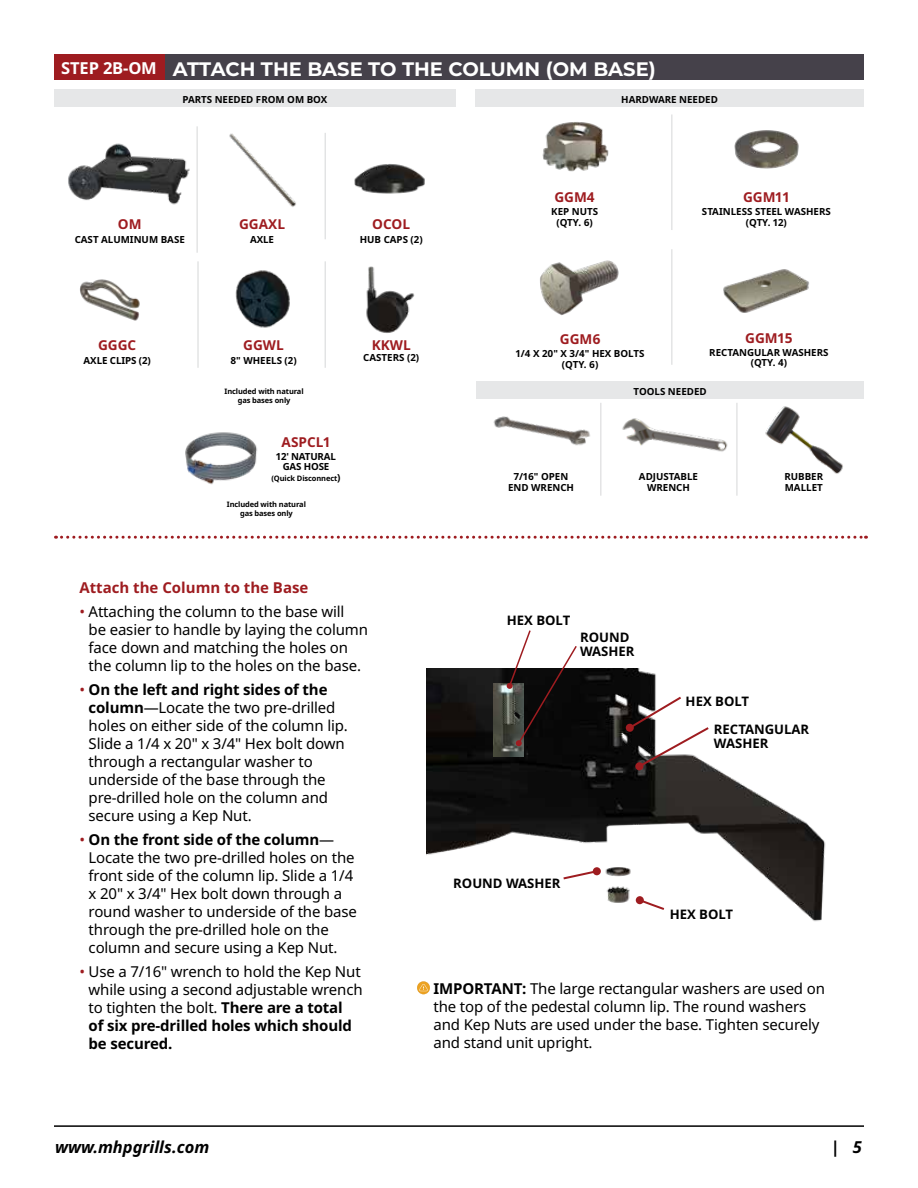
<style>
.page{position:relative;width:918px;height:1188px;background:#fff}
.page>*{position:absolute;margin:0;border:0;box-sizing:border-box;transform-origin:0 0}
.t1{font:700 19.5px "Montserrat";color:#fff}
.t2{font:italic 700 16.5px "Noto Sans";color:#000}
.t3{font:15px/18px "Noto Sans";letter-spacing:-.01em;color:#000}
.t4{font:700 15px "Noto Sans";color:#9e1c20}
.t5{font:700 13.65px "Noto Sans";color:#9e1c20}
.t6{font:700 13.05px/14.1px "Noto Sans";color:#000}
.t7{font:700 9.75px/10.5px "Noto Sans";color:#000;text-align:center}
.t8{font:700 7.5px/9px "Noto Sans";letter-spacing:-.015em;color:#000;text-align:center}
.s1{font-family:"Noto Sans";font-size:16.5px}
.s2{font-size:9.75px}
.s3{color:#9e1c20}
.s4{font-weight:700}
</style>
<div class="page">
<hr style="left:54px;top:1125px;width:810px;height:2px;background:#000">
<svg style="left:56px;top:536px;width:811px;height:3px"></svg>
<div style="left:54px;top:90px;width:402px;height:17px;background:#e6e7e8"></div>
<img style="left:229px;top:133px;width:67px;height:74px">
<img style="left:80px;top:279px;width:60px;height:42px">
<img style="left:235px;top:270px;width:55px;height:58px">
<img style="left:354px;top:164px;width:71px;height:30px">
<hr style="left:197px;top:126px;width:1px;height:127px;background:#d6d7d8">
<hr style="left:198px;top:261px;width:1px;height:107px;background:#d6d7d8">
<hr style="left:325px;top:261px;width:1px;height:107px;background:#d6d7d8">
<hr style="left:325px;top:133px;width:1px;height:106px;background:#d6d7d8">
<div style="left:54px;top:54px;width:810px;height:26px;background:#45414a"></div>
<div style="left:54px;top:54px;width:110px;height:26px;background:#9e1c20"></div>
<img style="left:366px;top:266px;width:49px;height:67px">
<div style="left:475px;top:90px;width:389px;height:17px;background:#e6e7e8"></div>
<hr style="left:671px;top:114px;width:1px;height:116px;background:#d6d7d8">
<hr style="left:671px;top:249px;width:1px;height:116px;background:#d6d7d8">
<img style="left:542px;top:122px;width:67px;height:50px">
<img style="left:540px;top:260px;width:79px;height:56px">
<img style="left:734px;top:130px;width:65px;height:39px">
<div style="left:476px;top:381px;width:388px;height:17px;background:#e6e7e8"></div>
<hr style="left:737px;top:403px;width:1px;height:93px;background:#d6d7d8">
<hr style="left:600px;top:403px;width:1px;height:93px;background:#d6d7d8">
<img style="left:610px;top:398px;width:123px;height:54px">
<img style="left:476px;top:398px;width:127px;height:80px">
<img style="left:765px;top:406px;width:78px;height:68px">
<img style="left:68px;top:143px;width:122px;height:62px">
<svg style="left:417px;top:981px;width:13px;height:13px"></svg>
<img style="left:426px;top:668px;width:400px;height:254px">
<svg style="left:627px;top:695px;width:84px;height:74px"></svg>
<div style="left:635px;top:762px;width:8px;height:8px;background:#9e1c20;border-radius:50%"></div>
<svg style="left:561px;top:869px;width:38px;height:12px"></svg>
<div style="left:593px;top:867px;width:8px;height:8px;background:#9e1c20;border-radius:50%"></div>
<svg style="left:638px;top:898px;width:28px;height:13px"></svg>
<div style="left:636px;top:896px;width:8px;height:8px;background:#9e1c20;border-radius:50%"></div>
<img style="left:494px;top:683px;width:30px;height:74px">
<svg style="left:507px;top:630px;width:71px;height:116px"></svg>
<img style="left:723px;top:269px;width:86px;height:44px">
<img style="left:185px;top:432px;width:73px;height:53px">
<h1 class="t1" style="left:61px;top:55px;width:596px"><span class="s1">STEP 2B-OM</span> ATTACH THE BASE TO THE COLUMN (OM BASE)</h1>
<p class="t7" style="left:182px;top:95px;width:147px">PARTS NEEDED FROM OM BOX</p>
<p class="t7" style="left:621px;top:95px;width:98px">HARDWARE NEEDED</p>
<p class="t5" style="left:118px;top:217px;width:25px">OM</p>
<p class="t7" style="left:75px;top:234px;width:112px">CAST ALUMINUM BASE</p>
<p class="t5" style="left:239px;top:217px;width:47px">GGAXL</p>
<p class="t7" style="left:250px;top:234px;width:25px">AXLE</p>
<p class="t5" style="left:372px;top:217px;width:39px">OCOL</p>
<p class="t7" style="left:360px;top:234px;width:64px">HUB CAPS (2)</p>
<p class="t5" style="left:554px;top:189px;width:42px">GGM4</p>
<p class="t7" style="left:551px;top:207px;width:48px">KEP NUTS (QTY. 6)</p>
<p class="t5" style="left:743px;top:189px;width:48px">GGM11</p>
<p class="t7" style="left:702px;top:207px;width:130px">STAINLESS STEEL WASHERS (QTY. 12)</p>
<p class="t5" style="left:98px;top:338px;width:40px">GGGC</p>
<p class="t7" style="left:84px;top:355px;width:69px">AXLE CLIPS (2)</p>
<p class="t5" style="left:243px;top:338px;width:42px">GGWL</p>
<p class="t7" style="left:230px;top:355px;width:68px">8" WHEELS (2)</p>
<p class="t8" style="left:225px;top:386px;width:81px">Included with natural gas bases only</p>
<p class="t5" style="left:282px;top:434px;width:50px">ASPCL1</p>
<p class="t7" style="left:276px;top:451px;width:61px">12' NATURAL<br>GAS HOSE</p>
<p class="t8" style="left:272px;top:474px;width:71px">(Quick Disconnect<span class="s2">)</span></p>
<p class="t8" style="left:227px;top:500px;width:81px">Included with natural gas bases only</p>
<p class="t5" style="left:372px;top:338px;width:40px">KKWL</p>
<p class="t7" style="left:363px;top:352px;width:57px">CASTERS (2)</p>
<p class="t5" style="left:560px;top:331px;width:42px">GGM6</p>
<p class="t7" style="left:516px;top:349px;width:130px">1/4 X 20" X 3/4" HEX BOLTS (QTY. 6)</p>
<p class="t5" style="left:745px;top:330px;width:49px">GGM15</p>
<p class="t7" style="left:709px;top:347px;width:121px">RECTANGULAR WASHERS (QTY. 4)</p>
<p class="t7" style="left:634px;top:386px;width:75px">TOOLS NEEDED</p>
<p class="t7" style="left:508px;top:472px;width:68px">7/16" OPEN<br>END WRENCH</p>
<p class="t7" style="left:784px;top:472px;width:40px;text-align:left">RUBBER<br>MALLET</p>
<p class="t7" style="left:639px;top:472px;width:61px">ADJUSTABLE<br>WRENCH</p>
<p class="t4" style="left:79px;top:579px;width:231px">Attach the Column to the Base</p>
<p class="t3" style="left:89px;top:603px;width:281px;text-indent:-9px"><span class="s3">•</span> Attaching the column to the base will<br>be easier to handle by laying the column face down and matching the holes on the column lip to the holes on the base.</p>
<p class="t3" style="left:89px;top:681px;width:261px;text-indent:-9px"><span class="s3">•</span> <span class="s4">On the left and right sides of the column</span>—Locate the two pre-drilled holes on either side of the column lip.<br>Slide a 1/4 x 20" x 3/4" Hex bolt down through a rectangular washer to underside of the base through the pre-drilled hole on the column and secure using a Kep Nut.</p>
<p class="t3" style="left:89px;top:831px;width:270px;text-indent:-9px"><span class="s3">•</span> <span class="s4">On the front side of the column</span>— Locate the two pre-drilled holes on the front side of the column lip. Slide a 1/4 x 20" x 3/4" Hex bolt down through a round washer to underside of the base through the pre-drilled hole on the column and secure using a Kep Nut.</p>
<p class="t3" style="left:89px;top:963px;width:276px;text-indent:-9px"><span class="s3">•</span> Use a 7/16" wrench to hold the Kep Nut while using a second adjustable wrench to tighten the bolt. <span class="s4">There are a total<br>of six pre-drilled holes which should be secured.</span></p>
<p class="t6" style="left:507px;top:613px;width:65px">HEX BOLT</p>
<p class="t6" style="left:580px;top:630px;width:56px">ROUND<br>WASHER</p>
<p class="t6" style="left:686px;top:694px;width:65px">HEX BOLT</p>
<p class="t6" style="left:714px;top:723px;width:97px">RECTANGULAR<br>WASHER</p>
<p class="t6" style="left:453px;top:876px;width:109px">ROUND WASHER</p>
<p class="t6" style="left:670px;top:908px;width:65px">HEX BOLT</p>
<p class="t3" style="left:434px;top:980px;width:393px"><span class="s4">IMPORTANT:</span> The large rectangular washers are used on the top of the pedestal column lip. The round washers and Kep Nuts are used under the base. Tighten securely and stand unit upright.</p>
<p class="t2" style="left:55px;top:1135px;width:156px">www.mhpgrills.com</p>
<p class="t2" style="left:831px;top:1135px;width:33px">| 5</p>
</div>
